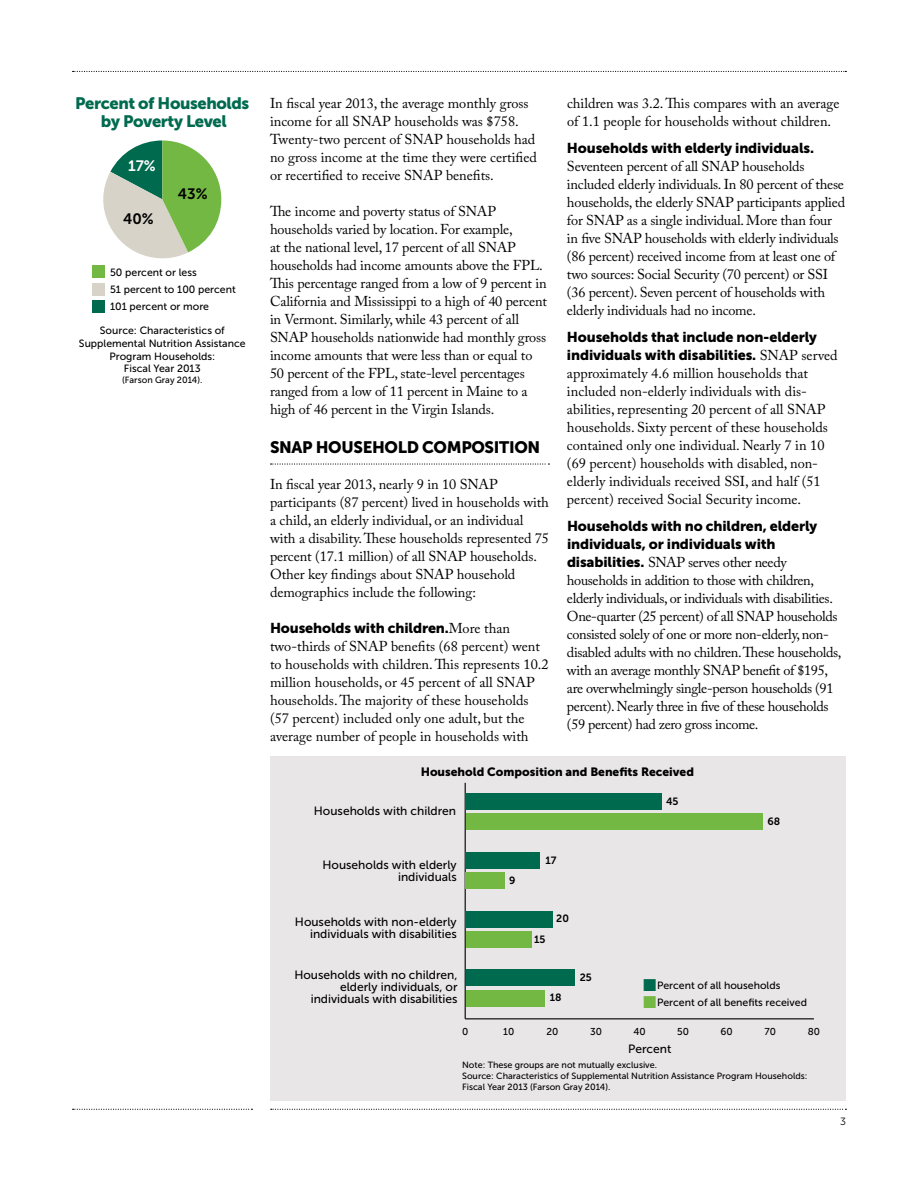
<style>
.page{position:relative;width:918px;height:1188px;background:#fff}
.page>*{position:absolute;margin:0;border:0;box-sizing:border-box;transform-origin:0 0}
.t1{font:16.5px/18px "Museo Sans 900";letter-spacing:-.025em;color:#006a4f;text-align:center}
.SUBHEAD___museo_sans{font:16.5px "Museo Sans 900";letter-spacing:-.02em;color:#000}
.t2{font:15px "Museo Sans 700";color:#000}
.t3{font:15px "Museo Sans 700";color:#fff}
.TEXT_w_bold_runin{font:14.25px/18px "Adobe Caslon Pro";letter-spacing:-.015em;color:#000}
.TEXT___adobe_caslon{font:14.25px/18px "Adobe Caslon Pro";letter-spacing:-.01em;color:#000}
.t4{font:12px/12px "Museo Sans 500";color:#000;text-align:right}
.t5{font:12px "Museo Sans 900";color:#000}
.t6{font:10.5px/12.6px "Museo Sans 500";color:#000}
.t7{font:10.5px "Museo Sans 700";color:#000}
.PAGE_NUMBER___museo{font:10.5px "Museo Sans 300";color:#000}
.t8{font:10.05px "Museo Sans 500";color:#000}
.t9{font:9px/10.8px "Museo Sans 500";color:#000}
.s1{font-family:"Museo Sans 900"}
</style>
<div class="page">
<svg style="left:271px;top:1109px;width:575px;height:1px"></svg>
<svg style="left:73px;top:1109px;width:179px;height:1px"></svg>
<svg style="left:73px;top:71px;width:773px;height:1px"></svg>
<svg style="left:271px;top:463px;width:278px;height:2px"></svg>
<div style="left:270px;top:756px;width:576px;height:344px;background:#e8e6e6"></div>
<hr style="left:465px;top:1018px;width:349px;height:1px;background:#000">
<hr style="left:465px;top:783px;width:1px;height:236px;background:#000">
<div style="left:466px;top:872px;width:39px;height:17px;background:#74b844"></div>
<div style="left:466px;top:852px;width:74px;height:16px;background:#006a4f"></div>
<div style="left:466px;top:990px;width:78px;height:16px;background:#74b844"></div>
<div style="left:466px;top:970px;width:109px;height:16px;background:#006a4f"></div>
<div style="left:466px;top:814px;width:296px;height:16px;background:#74b844"></div>
<div style="left:466px;top:793px;width:196px;height:17px;background:#006a4f"></div>
<div style="left:466px;top:931px;width:65px;height:16px;background:#74b844"></div>
<div style="left:466px;top:911px;width:87px;height:16px;background:#006a4f"></div>
<svg style="left:101px;top:140px;width:120px;height:126px"></svg>
<div style="left:93px;top:266px;width:12px;height:12px;background:#74b844"></div>
<div style="left:93px;top:283px;width:12px;height:12px;background:#d7d3c8"></div>
<div style="left:93px;top:301px;width:12px;height:12px;background:#006a4f"></div>
<p class="t1" style="left:75px;top:95px;width:176px">Percent of Households by Poverty Level</p>
<p class="t3" style="left:128px;top:158px;width:29px">17%</p>
<p class="t2" style="left:178px;top:186px;width:31px">43%</p>
<p class="t2" style="left:123px;top:211px;width:32px">40%</p>
<p class="t6" style="left:110px;top:264px;width:127px;line-height:17px">50 percent or less<br>51 percent to 100 percent<br>101 percent or more</p>
<p class="t6" style="left:79px;top:325px;width:168px;text-align:center">Source: Characteristics of<br>Supplemental Nutrition Assistance<br>Program Households:<br>Fiscal Year 2013</p>
<p class="t9" style="left:122px;top:375px;width:82px">(Farson Gray 2014).</p>
<p class="TEXT___adobe_caslon" style="left:270px;top:94px;width:268px">In fiscal year 2013, the average monthly gross income for all SNAP households was $758.<br>Twenty-two percent of SNAP households had no gross income at the time they were certified or recertified to receive SNAP benefits.</p>
<p class="TEXT___adobe_caslon" style="left:270px;top:202px;width:279px">The income and poverty status of SNAP households varied by location. For example,<br>at the national level, 17 percent of all SNAP households had income amounts above the FPL.<br>This percentage ranged from a low of 9 percent in California and Mississippi to a high of 40 percent in Vermont. Similarly, while 43 percent of all SNAP households nationwide had monthly gross income amounts that were less than or equal to 50 percent of the FPL, state-level percentages ranged from a low of 11 percent in Maine to a high of 46 percent in the Virgin Islands.</p>
<p class="SUBHEAD___museo_sans" style="left:270px;top:438px;width:272px">SNAP HOUSEHOLD COMPOSITION</p>
<p class="TEXT___adobe_caslon" style="left:270px;top:475px;width:281px">In fiscal year 2013, nearly 9 in 10 SNAP participants (87 percent) lived in households with a child, an elderly individual, or an individual with a disability. These households represented 75 percent (17.1 million) of all SNAP households.<br>Other key findings about SNAP household demographics include the following:</p>
<p class="TEXT_w_bold_runin" style="left:270px;top:619px;width:280px"><span class="s1">Households with children.</span>More than two-thirds of SNAP benefits (68 percent) went to households with children. This represents 10.2 million households, or 45 percent of all SNAP households. The majority of these households (57 percent) included only one adult, but the average number of people in households with</p>
<p class="TEXT_w_bold_runin" style="left:567px;top:94px;width:274px">children was 3.2. This compares with an average of 1.1 people for households without children.</p>
<p class="TEXT_w_bold_runin" style="left:567px;top:139px;width:280px"><span class="s1">Households with elderly individuals.<br></span>Seventeen percent of all SNAP households included elderly individuals. In 80 percent of these households, the elderly SNAP participants applied for SNAP as a single individual. More than four in five SNAP households with elderly individuals (86 percent) received income from at least one of two sources: Social Security (70 percent) or SSI (36 percent). Seven percent of households with elderly individuals had no income.</p>
<p class="TEXT_w_bold_runin" style="left:567px;top:328px;width:272px"><span class="s1">Households that include non-elderly individuals with disabilities.</span> SNAP served approximately 4.6 million households that included non-elderly individuals with dis&shy;abilities, representing 20 percent of all SNAP households. Sixty percent of these households contained only one individual. Nearly 7 in 10 (69 percent) households with disabled, non&shy;elderly individuals received SSI, and half (51 percent) received Social Security income.</p>
<p class="TEXT_w_bold_runin" style="left:567px;top:517px;width:276px"><span class="s1">Households with no children, elderly individuals, or individuals with disabilities.</span> SNAP serves other needy households in addition to those with children, elderly individuals, or individuals with disabilities.<br>One-quarter (25 percent) of all SNAP households consisted solely of one or more non-elderly, non&shy;disabled adults with no children. These households, with an average monthly SNAP benefit of $195, are overwhelmingly single-person households (91 percent). Nearly three in five of these households (59 percent) had zero gross income.</p>
<p class="t5" style="left:421px;top:765px;width:275px">Household Composition and Benefits Received</p>
<p class="t7" style="left:666px;top:795px;width:14px">45</p>
<p class="t4" style="left:314px;top:804px;width:144px">Households with children</p>
<p class="t4" style="left:323px;top:858px;width:136px">Households with elderly individuals</p>
<p class="t7" style="left:509px;top:874px;width:8px">9</p>
<p class="t7" style="left:545px;top:854px;width:13px">17</p>
<p class="t7" style="left:767px;top:816px;width:14px">68</p>
<p class="t4" style="left:295px;top:916px;width:163px">Households with non-elderly individuals with disabilities</p>
<p class="t4" style="left:294px;top:969px;width:165px">Households with no children, elderly individuals, or individuals with disabilities</p>
<p class="t7" style="left:534px;top:933px;width:13px">15</p>
<p class="t7" style="left:556px;top:913px;width:14px">20</p>
<p class="t7" style="left:550px;top:992px;width:13px">18</p>
<p class="t7" style="left:580px;top:972px;width:14px">25</p>
<p class="t6" style="left:657px;top:977px;width:151px;line-height:16.8px">Percent of all households<br>Percent of all benefits received</p>
<p class="t8" style="left:462px;top:1026px;width:8px">0</p>
<p class="t8" style="left:503px;top:1026px;width:13px">10</p>
<p class="t8" style="left:546px;top:1026px;width:13px">20</p>
<p class="t8" style="left:590px;top:1026px;width:13px">30</p>
<p class="t8" style="left:633px;top:1026px;width:14px">40</p>
<p class="t8" style="left:677px;top:1026px;width:13px">50</p>
<p class="t8" style="left:721px;top:1026px;width:14px">60</p>
<p class="t8" style="left:765px;top:1026px;width:13px">70</p>
<p class="t8" style="left:808px;top:1026px;width:14px">80</p>
<p class="t9" style="left:462px;top:1060px;width:347px">Note: These groups are not mutually exclusive.<br>Source: Characteristics of Supplemental Nutrition Assistance Program Households:<br>Fiscal Year 2013 (Farson Gray 2014).</p>
<p class="t4" style="left:628px;top:1043px;width:45px">Percent</p>
<p class="PAGE_NUMBER___museo" style="left:840px;top:1116px;width:7px">3</p>
</div>
